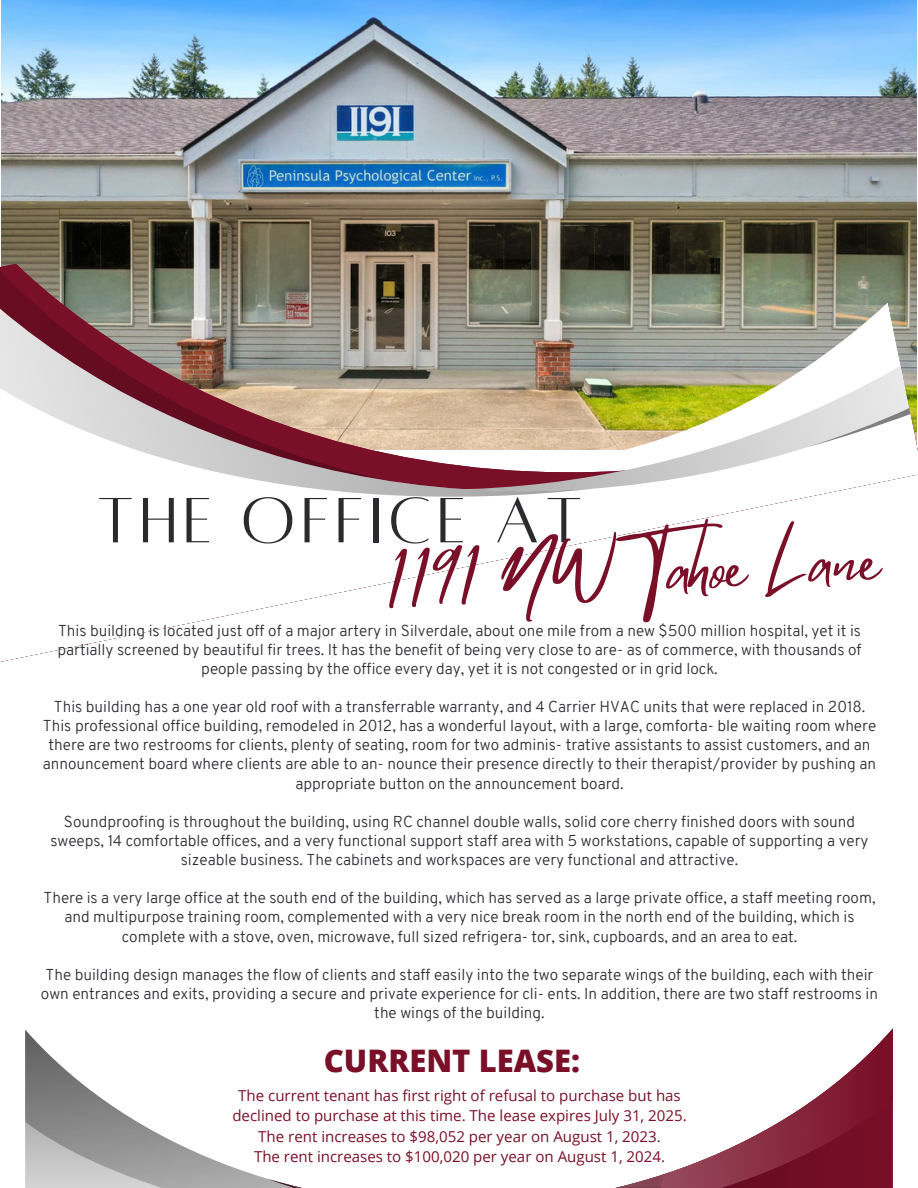
<style>
.page{position:relative;width:918px;height:1188px;background:#fff}
.page>*{position:absolute;margin:0;border:0;box-sizing:border-box;transform-origin:0 0}
.t1{font:70.5px "Alta regular";letter-spacing:.08em;color:#2a2b2f}
.t2{font:64.95px "Mistrully";color:#7a0f28}
.t3{font:800 31.05px "Open Sans";color:#7a0f28}
.t4{font:300 15.45px/19.2px "Overpass";color:#2a2b2f;text-align:center}
.t5{font:15px/20.2px "Open Sans";color:#7a0f28;text-align:center}
</style>
<div class="page">
<img style="left:2px;top:0;width:914px;height:95px">
<img style="left:595px;top:95px;width:323px;height:444px">
<img style="left:1px;top:95px;width:594px;height:127px">
<svg style="left:803px;top:408px;width:110px;height:40px"></svg>
<svg style="left:0;top:222px;width:605px;height:440px"></svg>
<svg style="left:813px;top:461px;width:105px;height:35px"></svg>
<svg style="left:25px;top:1029px;width:868px;height:159px"></svg>
<p class="t1" style="left:97px;top:486px;width:487px">THE OFFICE AT</p>
<p class="t2" style="left:382px;top:533px;width:496px;rotate:-3deg">1191 NW Tahoe Lane</p>
<p class="t4" style="left:57px;top:622px;width:806px">This building is located just off of a major artery in Silverdale, about one mile from a new $500 million hospital, yet it is partially screened by beautiful fir trees. It has the benefit of being very close to are- as of commerce, with thousands of people passing by the office every day, yet it is not congested or in grid lock.</p>
<p class="t4" style="left:54px;top:699px;width:813px">This building has a one year old roof with a transferrable warranty, and 4 Carrier HVAC units that were replaced in 2018.</p>
<p class="t4" style="left:43px;top:718px;width:835px">This professional office building, remodeled in 2012, has a wonderful layout, with a large, comforta- ble waiting room where there are two restrooms for clients, plenty of seating, room for two adminis- trative assistants to assist customers, and an announcement board where clients are able to an- nounce their presence directly to their therapist/provider by pushing an appropriate button on the announcement board.</p>
<p class="t4" style="left:51px;top:813px;width:820px">Soundproofing is throughout the building, using RC channel double walls, solid core cherry finished doors with sound sweeps, 14 comfortable offices, and a very functional support staff area with 5 workstations, capable of supporting a very sizeable business. The cabinets and workspaces are very functional and attractive.</p>
<p class="t4" style="left:44px;top:890px;width:834px">There is a very large office at the south end of the building, which has served as a large private office, a staff meeting room, and multipurpose training room, complemented with a very nice break room in the north end of the building, which is complete with a stove, oven, microwave, full sized refrigera- tor, sink, cupboards, and an area to eat.</p>
<p class="t4" style="left:41px;top:966px;width:839px">The building design manages the flow of clients and staff easily into the two separate wings of the building, each with their own entrances and exits, providing a secure and private experience for cli- ents. In addition, there are two staff restrooms in the wings of the building.</p>
<p class="t3" style="left:324px;top:1039px;width:258px">CURRENT LEASE:</p>
<p class="t5" style="left:232px;top:1085px;width:456px">The current tenant has first right of refusal to purchase but has declined to purchase at this time. The lease expires July 31, 2025.</p>
<p class="t5" style="left:258px;top:1126px;width:404px">The rent increases to $98,052 per year on August 1, 2023.</p>
<p class="t5" style="left:254px;top:1146px;width:413px">The rent increases to $100,020 per year on August 1, 2024.</p>
</div>
